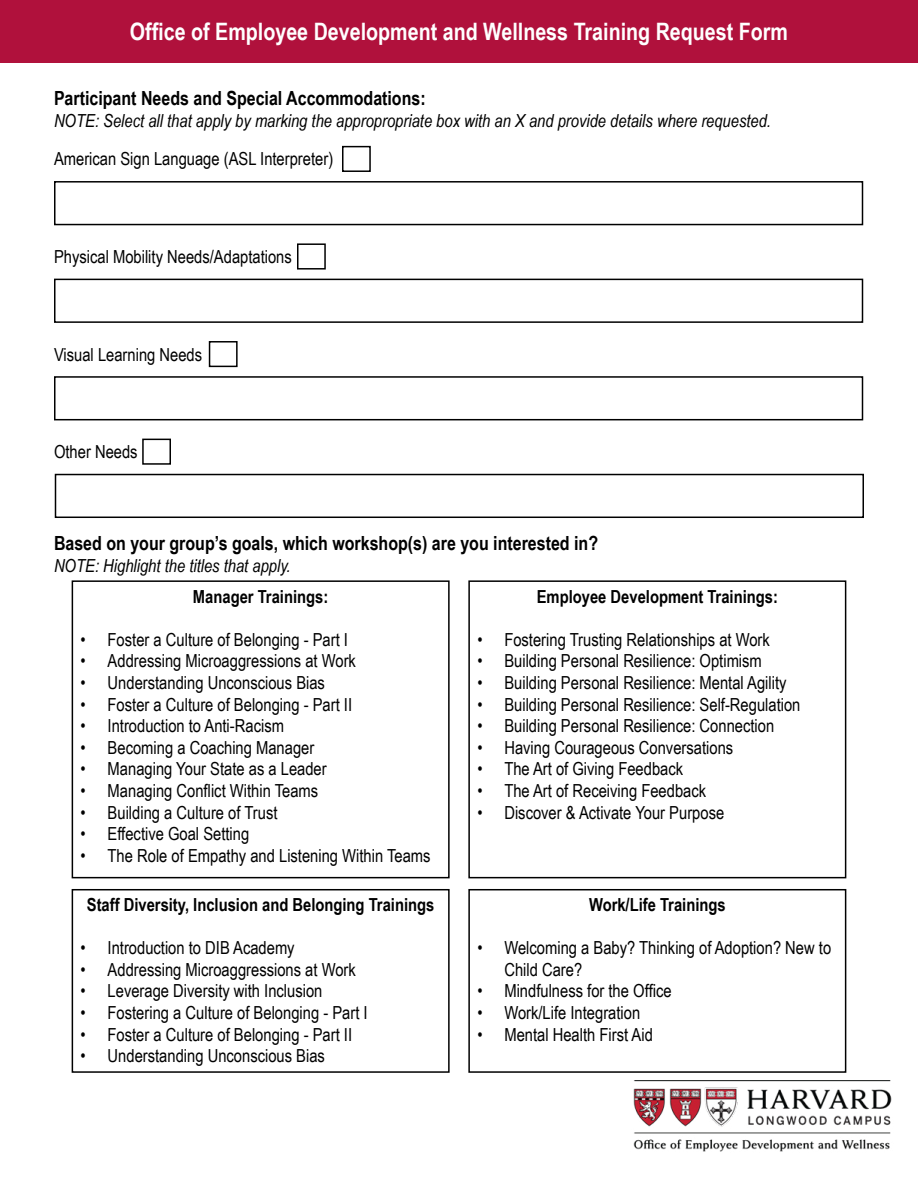
<style>
.page{position:relative;width:918px;height:1188px;background:#fff}
.page>*{position:absolute;margin:0;border:0;box-sizing:border-box;transform-origin:0 0}
.t1{font:700 24px "Arial Narrow";color:#fff}
.t2{font:700 19.5px "Arial Narrow";color:#000}
.t3{font:18px/21.6px "Arial Narrow";color:#000}
.t4{font:italic 18px "Arial Narrow";color:#000}
.t5{font:700 18px "Arial Narrow";color:#000}
</style>
<div class="page">
<div style="left:1px;top:1px;width:916px;height:61px;background:#b0113c"></div>
<div style="left:0;top:0;width:918px;height:63px;border:2px solid #b0113c"></div>
<img style="left:633px;top:1081px;width:259px;height:71px">
<div style="left:54px;top:181px;width:809px;height:44px;border:2px solid #000"></div>
<div style="left:297px;top:243px;width:29px;height:27px;border:2px solid #000"></div>
<div style="left:55px;top:474px;width:809px;height:44px;border:2px solid #000"></div>
<div style="left:54px;top:376px;width:809px;height:44px;border:2px solid #000"></div>
<div style="left:209px;top:341px;width:29px;height:26px;border:2px solid #000"></div>
<div style="left:342px;top:146px;width:29px;height:26px;border:2px solid #000"></div>
<div style="left:142px;top:439px;width:29px;height:26px;border:2px solid #000"></div>
<div style="left:54px;top:279px;width:809px;height:44px;border:2px solid #000"></div>
<div style="left:72px;top:580px;width:378px;height:298px;border:2px solid #000"></div>
<div style="left:468px;top:580px;width:378px;height:298px;border:2px solid #000"></div>
<div style="left:72px;top:889px;width:378px;height:184px;border:2px solid #000"></div>
<div style="left:468px;top:889px;width:378px;height:184px;border:2px solid #000"></div>
<h1 class="t1" style="left:130px;top:14px;width:660px">Office of Employee Development and Wellness Training Request Form</h1>
<p class="t2" style="left:54px;top:84px;width:373px">Participant Needs and Special Accommodations:</p>
<p class="t4" style="left:54px;top:108px;width:719px">NOTE: Select all that apply by marking the appropropriate box with an X and provide details where requested.</p>
<p class="t3" style="left:54px;top:148px;width:281px">American Sign Language (ASL Interpreter)</p>
<p class="t3" style="left:54px;top:245px;width:239px">Physical Mobility Needs/Adaptations</p>
<p class="t3" style="left:54px;top:343px;width:150px">Visual Learning Needs</p>
<p class="t3" style="left:54px;top:440px;width:85px">Other Needs</p>
<p class="t2" style="left:54px;top:528px;width:546px">Based on your group’s goals, which workshop(s) are you interested in?</p>
<p class="t4" style="left:54px;top:553px;width:238px">NOTE: Highlight the titles that apply.</p>
<p class="t5" style="left:193px;top:583px;width:137px">Manager Trainings:</p>
<p class="t3" style="left:81px;top:628px;width:269px">• Foster a Culture of Belonging - Part I</p>
<p class="t3" style="left:81px;top:650px;width:277px">• Addressing Microaggressions at Work</p>
<p class="t3" style="left:81px;top:671px;width:246px">• Understanding Unconscious Bias</p>
<p class="t3" style="left:81px;top:693px;width:273px">• Foster a Culture of Belonging - Part II</p>
<p class="t3" style="left:81px;top:714px;width:205px">• Introduction to Anti-Racism</p>
<p class="t3" style="left:81px;top:736px;width:235px">• Becoming a Coaching Manager</p>
<p class="t3" style="left:81px;top:758px;width:248px">• Managing Your State as a Leader</p>
<p class="t3" style="left:81px;top:779px;width:239px">• Managing Conflict Within Teams</p>
<p class="t3" style="left:81px;top:801px;width:198px">• Building a Culture of Trust</p>
<p class="t3" style="left:81px;top:822px;width:170px">• Effective Goal Setting</p>
<p class="t3" style="left:81px;top:844px;width:352px">• The Role of Empathy and Listening Within Teams</p>
<p class="t5" style="left:537px;top:583px;width:243px">Employee Development Trainings:</p>
<p class="t3" style="left:477px;top:628px;width:294px">• Fostering Trusting Relationships at Work</p>
<p class="t3" style="left:477px;top:650px;width:286px">• Building Personal Resilience: Optimism</p>
<p class="t3" style="left:477px;top:671px;width:311px">• Building Personal Resilience: Mental Agility</p>
<p class="t3" style="left:477px;top:693px;width:325px">• Building Personal Resilience: Self-Regulation</p>
<p class="t3" style="left:477px;top:714px;width:298px">• Building Personal Resilience: Connection</p>
<p class="t3" style="left:477px;top:736px;width:257px">• Having Courageous Conversations</p>
<p class="t3" style="left:477px;top:758px;width:207px">• The Art of Giving Feedback</p>
<p class="t3" style="left:477px;top:779px;width:230px">• The Art of Receiving Feedback</p>
<p class="t3" style="left:477px;top:801px;width:248px">• Discover &amp; Activate Your Purpose</p>
<p class="t5" style="left:87px;top:891px;width:349px">Staff Diversity, Inclusion and Belonging Trainings</p>
<p class="t3" style="left:81px;top:936px;width:216px">• Introduction to DIB Academy</p>
<p class="t3" style="left:81px;top:958px;width:277px">• Addressing Microaggressions at Work</p>
<p class="t3" style="left:81px;top:980px;width:243px">• Leverage Diversity with Inclusion</p>
<p class="t3" style="left:81px;top:1001px;width:289px">• Fostering a Culture of Belonging - Part I</p>
<p class="t3" style="left:81px;top:1023px;width:273px">• Foster a Culture of Belonging - Part II</p>
<p class="t3" style="left:81px;top:1044px;width:246px">• Understanding Unconscious Bias</p>
<p class="t5" style="left:589px;top:891px;width:138px">Work/Life Trainings</p>
<p class="t3" style="left:504px;top:936px;width:328px;text-indent:-27px">• Welcoming a Baby? Thinking of Adoption? New to<br>Child Care?</p>
<p class="t3" style="left:477px;top:980px;width:196px">• Mindfulness for the Office</p>
<p class="t3" style="left:477px;top:1001px;width:164px">• Work/Life Integration</p>
<p class="t3" style="left:477px;top:1023px;width:177px">• Mental Health First Aid</p>
</div>
